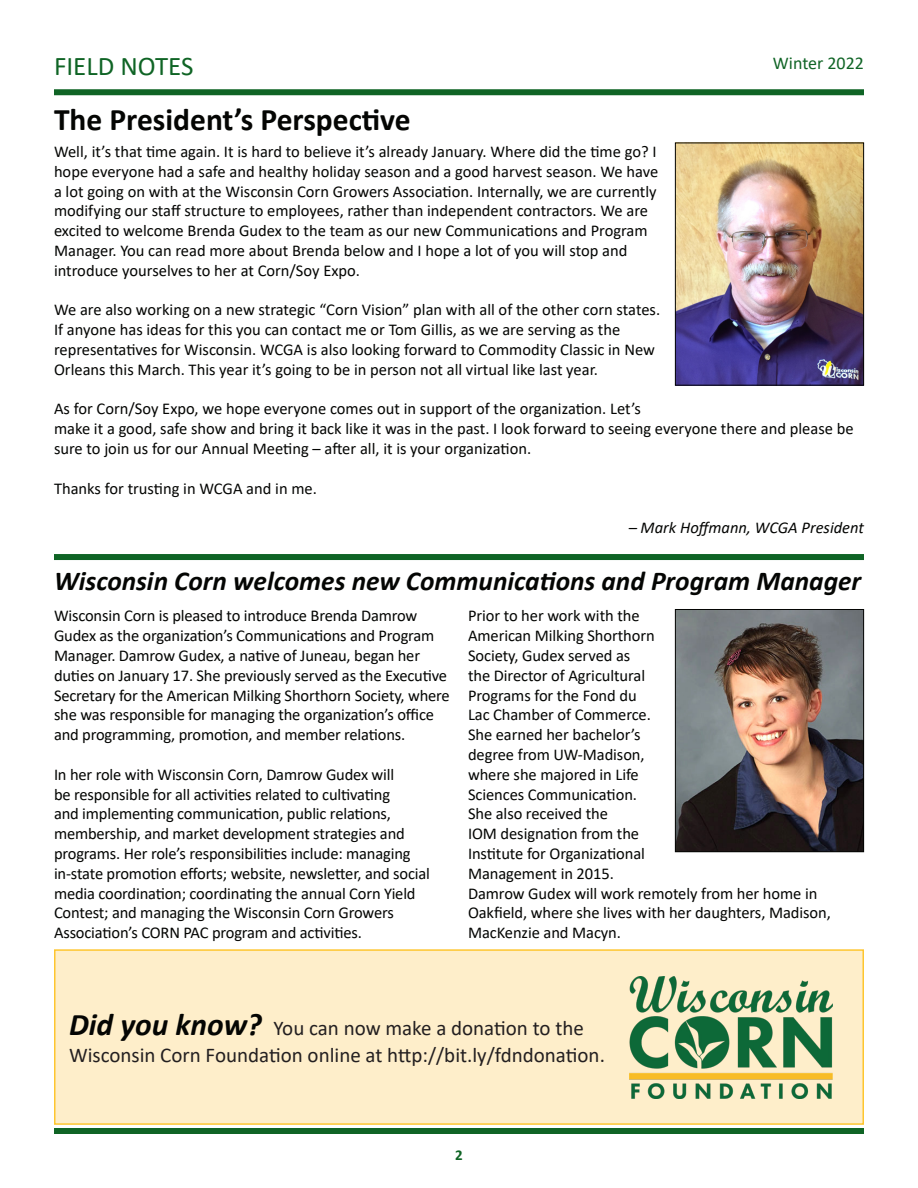
<style>
.page{position:relative;width:918px;height:1188px;background:#fff}
.page>*{position:absolute;margin:0;border:0;box-sizing:border-box;transform-origin:0 0}
.Bold_Inside_Headline{font:700 31.5px "Calibri";color:#040503}
.Bold_Inside_Headline-2{font:italic 700 27.3px "Calibri";color:#040503}
.Story_Headline{font:27px "Calibri";color:#0f6425}
.Bold_Inside_Headline-3{font:21px/27px "Calibri";color:#231f20}
.Story_Headline-2{font:18px "Calibri";color:#0f6425}
.Bold_Inside_Headline-4{font:16.5px/19.8px "Calibri";letter-spacing:-.005em;color:#040503}
.Bold_Inside_Headline-5{font:italic 16.5px "Calibri";color:#040503}
.Story_Headline-3{font:700 15px "Calibri";color:#0f6425}
.s1{font-weight:700;font-style:italic;font-size:31.5px;color:#040503}
</style>
<div class="page">
<div style="left:54px;top:1128px;width:810px;height:6px;background:#0f6425"></div>
<div style="left:54px;top:89px;width:810px;height:6px;background:#0f6425"></div>
<div style="left:54px;top:554px;width:810px;height:6px;background:#0f6425"></div>
<div style="left:55px;top:950px;width:808px;height:174px;background:#feeeca"></div>
<div style="left:54px;top:949px;width:810px;height:176px;border:2px solid #fec62f"></div>
<img style="left:630px;top:977px;width:202px;height:121px">
<img style="left:677px;top:145px;width:185px;height:239px">
<div style="left:675px;top:143px;width:189px;height:243px;border:1px solid #040503"></div>
<img style="left:677px;top:611px;width:185px;height:239px">
<div style="left:675px;top:609px;width:189px;height:243px;border:1px solid #040503"></div>
<p class="Story_Headline-2" style="left:773px;top:50px;width:93px">Winter 2022</p>
<p class="Story_Headline" style="left:54px;top:48px;width:141px">FIELD NOTES</p>
<p class="Bold_Inside_Headline" style="left:54px;top:97px;width:358px">The President’s Perspective</p>
<p class="Bold_Inside_Headline-4" style="left:54px;top:141px;width:606px">Well, it’s that time again. It is hard to believe it’s already January. Where did the time go? I hope everyone had a safe and healthy holiday season and a good harvest season. We have a lot going on with at the Wisconsin Corn Growers Association. Internally, we are currently modifying our staff structure to employees, rather than independent contractors. We are excited to welcome Brenda Gudex to the team as our new Communications and Program Manager. You can read more about Brenda below and I hope a lot of you will stop and introduce yourselves to her at Corn/Soy Expo.</p>
<p class="Bold_Inside_Headline-4" style="left:54px;top:300px;width:608px">We are also working on a new strategic “Corn Vision” plan with all of the other corn states.<br>If anyone has ideas for this you can contact me or Tom Gillis, as we are serving as the representatives for Wisconsin. WCGA is also looking forward to Commodity Classic in New Orleans this March. This year it’s going to be in person not all virtual like last year.</p>
<p class="Bold_Inside_Headline-4" style="left:54px;top:399px;width:801px">As for Corn/Soy Expo, we hope everyone comes out in support of the organization. Let’s<br>make it a good, safe show and bring it back like it was in the past. I look forward to seeing everyone there and please be sure to join us for our Annual Meeting – after all, it is your organization.</p>
<p class="Bold_Inside_Headline-4" style="left:54px;top:478px;width:264px">Thanks for trusting in WCGA and in me.</p>
<p class="Bold_Inside_Headline-5" style="left:629px;top:516px;width:237px">– Mark Hoffmann, WCGA President</p>
<p class="Bold_Inside_Headline-2" style="left:54px;top:561px;width:809px">Wisconsin Corn welcomes new Communications and Program Manager</p>
<p class="Bold_Inside_Headline-4" style="left:54px;top:606px;width:397px">Wisconsin Corn is pleased to introduce Brenda Damrow Gudex as the organization’s Communications and Program Manager. Damrow Gudex, a native of Juneau, began her duties on January 17. She previously served as the Executive Secretary for the American Milking Shorthorn Society, where she was responsible for managing the organization’s office and programming, promotion, and member relations.</p>
<p class="Bold_Inside_Headline-4" style="left:54px;top:764px;width:378px">In her role with Wisconsin Corn, Damrow Gudex will<br>be responsible for all activities related to cultivating<br>and implementing communication, public relations, membership, and market development strategies and programs. Her role’s responsibilities include: managing in-state promotion efforts; website, newsletter, and social media coordination; coordinating the annual Corn Yield Contest; and managing the Wisconsin Corn Growers Association’s CORN PAC program and activities.</p>
<p class="Bold_Inside_Headline-4" style="left:468px;top:606px;width:364px">Prior to her work with the<br>American Milking Shorthorn<br>Society, Gudex served as<br>the Director of Agricultural<br>Programs for the Fond du<br>Lac Chamber of Commerce.<br>She earned her bachelor’s<br>degree from UW-Madison,<br>where she majored in Life<br>Sciences Communication.<br>She also received the<br>IOM designation from the<br>Institute for Organizational<br>Management in 2015.<br>Damrow Gudex will work remotely from her home in<br>Oakfield, where she lives with her daughters, Madison,<br>MacKenzie and Macyn.</p>
<p class="Bold_Inside_Headline-3" style="left:69px;top:1014px;width:537px"><span class="s1">Did you know?</span> You can now make a donation to the<br>Wisconsin Corn Foundation online at http://bit.ly/fdndonation.</p>
<p class="Story_Headline-3" style="left:455px;top:1144px;width:9px">2</p>
</div>
